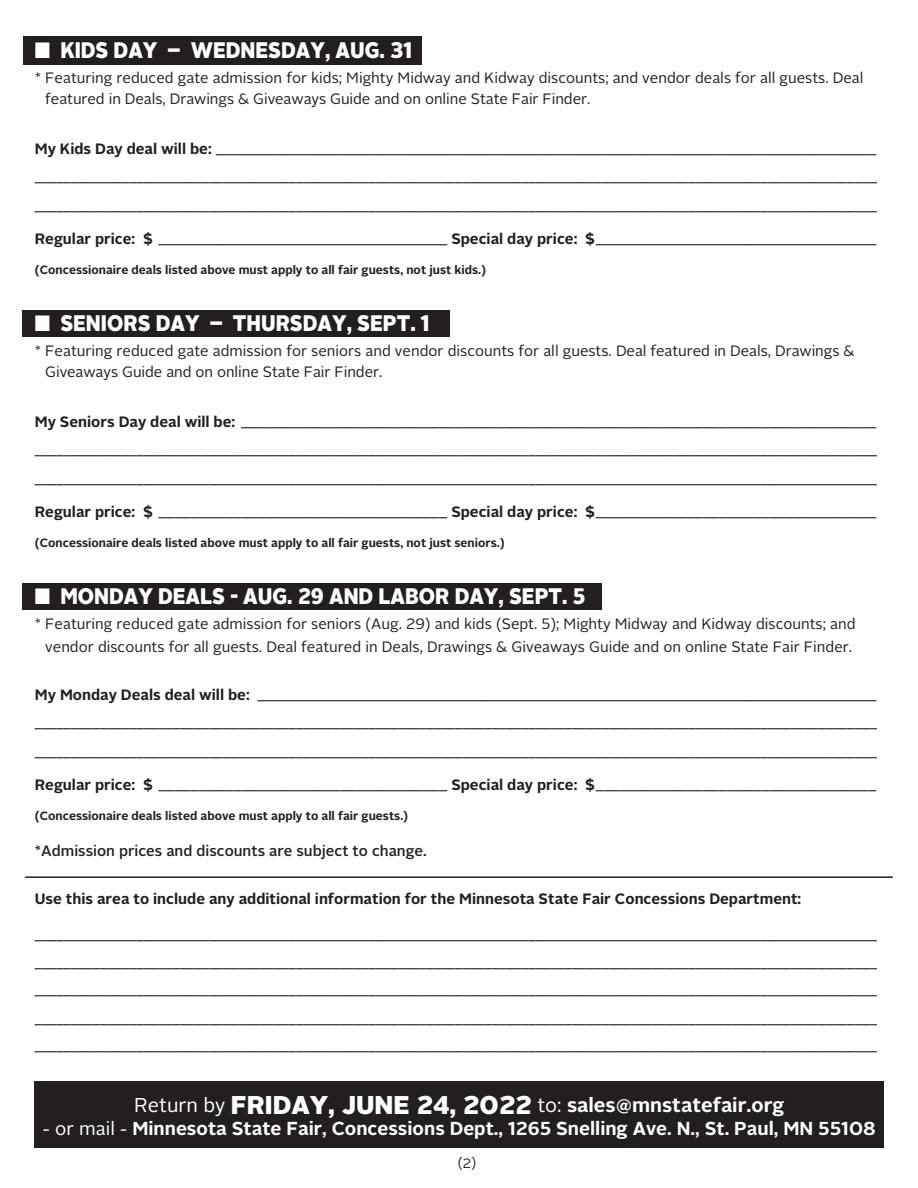
<style>
.page{position:relative;width:918px;height:1188px;background:#fff}
.page>*{position:absolute;margin:0;border:0;box-sizing:border-box;transform-origin:0 0}
.t1{font:900 22.5px "Alright Sans";color:#fff;scale:.9 1}
.t2{font:700 19.95px "Alright Sans";color:#fff}
.t3{font:700 18.75px "Alright Sans";color:#fff}
.t4{font:15px/27px "Alright Sans";color:#231f20;scale:.88 1}
.t5{font:15px/21px "Alright Sans";color:#231f20}
.t6{font:700 15px "Alright Sans";color:#231f20}
.t7{font:500 15px "Alright Sans";color:#231f20}
.t8{font:13.5px "Alright Sans";color:#231f20}
.t9{font:700 12px "Alright Sans";color:#231f20}
.s1{font-weight:700}
.s2{font-weight:400}
.s3{font-weight:900;font-size:25.65px}
</style>
<div class="page">
<div style="left:34px;top:1082px;width:850px;height:66px;background:#231f20"></div>
<div style="left:23px;top:584px;width:579px;height:26px;background:#231f20"></div>
<div style="left:23px;top:36px;width:399px;height:29px;background:#231f20"></div>
<div style="left:23px;top:310px;width:427px;height:27px;background:#231f20"></div>
<hr style="left:25px;top:876px;width:868px;height:2px;background:#231f20">
<p class="t1" style="left:35px;top:34px;width:421px">■ KIDS DAY – WEDNESDAY, AUG. 31</p>
<p class="t5" style="left:45px;top:68px;width:820px;text-indent:-10px">* Featuring reduced gate admission for kids; Mighty Midway and Kidway discounts; and vendor deals for all guests. Deal featured in Deals, Drawings &amp; Giveaways Guide and on online State Fair Finder.</p>
<p class="t5" style="left:35px;top:138px;width:843px"><span class="s1">My Kids Day deal will be:</span> ________________________________________________________________________________</p>
<p class="t4" style="left:35px;top:164px;width:958px">____________________________________________________________________________________________________________________</p>
<p class="t4" style="left:35px;top:192px;width:958px">____________________________________________________________________________________________________________________</p>
<p class="t5" style="left:35px;top:228px;width:843px"><span class="s1">Regular price: $</span> ___________________________________ <span class="s1">Special day price: $</span>__________________________________</p>
<p class="t9" style="left:35px;top:261px;width:453px">(Concessionaire deals listed above must apply to all fair guests, not just kids.)</p>
<p class="t1" style="left:35px;top:307px;width:440px">■ SENIORS DAY – THURSDAY, SEPT. 1</p>
<p class="t5" style="left:45px;top:341px;width:811px;text-indent:-10px">* Featuring reduced gate admission for seniors and vendor discounts for all guests. Deal featured in Deals, Drawings &amp;<br>Giveaways Guide and on online State Fair Finder.</p>
<p class="t5" style="left:35px;top:411px;width:843px"><span class="s1">My Seniors Day deal will be:</span> _____________________________________________________________________________</p>
<p class="t4" style="left:35px;top:437px;width:958px">____________________________________________________________________________________________________________________</p>
<p class="t4" style="left:35px;top:465px;width:958px">____________________________________________________________________________________________________________________</p>
<p class="t5" style="left:35px;top:501px;width:843px"><span class="s1">Regular price: $</span> ___________________________________ <span class="s1">Special day price: $</span>__________________________________</p>
<p class="t9" style="left:35px;top:534px;width:471px">(Concessionaire deals listed above must apply to all fair guests, not just seniors.)</p>
<p class="t1" style="left:35px;top:580px;width:613px">■ MONDAY DEALS - AUG. 29 AND LABOR DAY, SEPT. 5</p>
<p class="t5" style="left:35px;top:613px;width:822px;line-height:22.5px;text-align:center">* Featuring reduced gate admission for seniors (Aug. 29) and kids (Sept. 5); Mighty Midway and Kidway discounts; and vendor discounts for all guests. Deal featured in Deals, Drawings &amp; Giveaways Guide and on online State Fair Finder.</p>
<p class="t5" style="left:35px;top:684px;width:843px"><span class="s1">My Monday Deals deal will be:</span> ___________________________________________________________________________</p>
<p class="t4" style="left:35px;top:710px;width:958px">____________________________________________________________________________________________________________________</p>
<p class="t4" style="left:35px;top:738px;width:958px">____________________________________________________________________________________________________________________</p>
<p class="t5" style="left:35px;top:774px;width:843px"><span class="s1">Regular price: $</span> ___________________________________ <span class="s1">Special day price: $</span>__________________________________</p>
<p class="t9" style="left:35px;top:807px;width:375px">(Concessionaire deals listed above must apply to all fair guests.)</p>
<p class="t7" style="left:35px;top:840px;width:393px">*Admission prices and discounts are subject to change.</p>
<p class="t6" style="left:35px;top:888px;width:768px">Use this area to include any additional information for the Minnesota State Fair Concessions Department:</p>
<p class="t4" style="left:35px;top:921px;width:958px">____________________________________________________________________________________________________________________</p>
<p class="t4" style="left:35px;top:950px;width:958px">____________________________________________________________________________________________________________________ ____________________________________________________________________________________________________________________</p>
<p class="t4" style="left:35px;top:1005px;width:958px">____________________________________________________________________________________________________________________ ____________________________________________________________________________________________________________________</p>
<p class="t2" style="left:134px;top:1091px;width:652px"><span class="s2">Return by</span> <span class="s3">FRIDAY, JUNE 24, 2022</span> <span class="s2">to:</span> sales@mnstatefair.org</p>
<p class="t3" style="left:43px;top:1115px;width:834px"><span class="s2">- or mail -</span> Minnesota State Fair, Concessions Dept., 1265 Snelling Ave. N., St. Paul, MN 55108</p>
<p class="t8" style="left:458px;top:1154px;width:20px">(2)</p>
</div>
